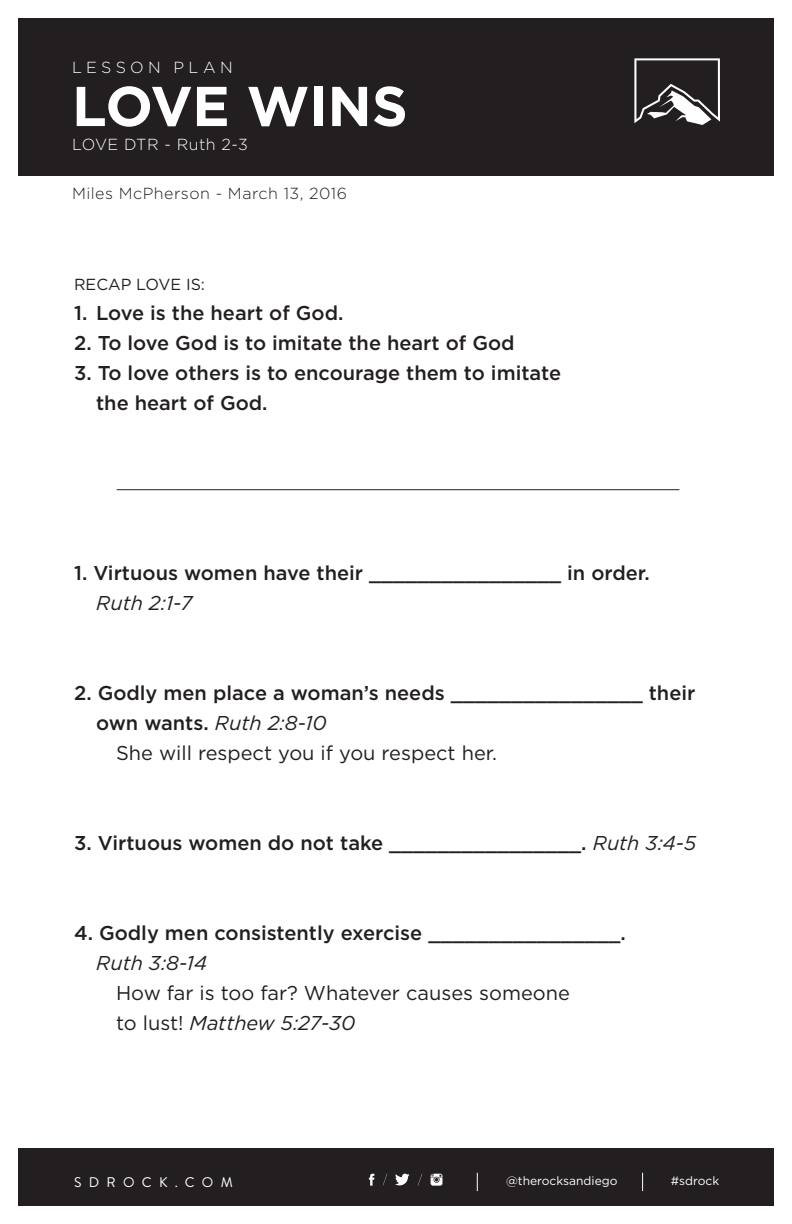
<style>
.page{position:relative;width:792px;height:1224px;background:#fff}
.page>*{position:absolute;margin:0;border:0;box-sizing:border-box;transform-origin:0 0}
.t1{font:700 56px "Gotham HTF";letter-spacing:-.01em;color:#fff}
.t2{font:500 20px/30px "Gotham HTF";color:#231f20}
.t3{font:20px/30px "Gotham HTF";color:#231f20}
.t4{font:italic 20px "Gotham HTF";color:#231f20}
.t5{font:300 16px "Gotham HTF";letter-spacing:.03em;color:#231f20}
.t6{font:300 16px "Gotham HTF";letter-spacing:.03em;color:#fff}
.t7{font:16px "Gotham HTF";color:#231f20}
.t8{font:300 16px "Gotham HTF";letter-spacing:.27em;color:#fff}
.t9{font:14px "Brandon Grotesque";letter-spacing:.52em;color:#fff}
.t10{font:12px "Gotham HTF";color:#fff}
.s1{font-weight:500;font-style:normal}
.s2{font-weight:400;font-style:italic}
.s3{font-style:italic}
</style>
<div class="page">
<div style="left:18px;top:18px;width:756px;height:157px;background:#231f20"></div>
<div style="left:18px;top:1148px;width:756px;height:58px;background:#231f20"></div>
<svg style="left:634px;top:58px;width:86px;height:67px"></svg>
<svg style="left:477px;top:1173px;width:1px;height:18px"></svg>
<svg style="left:642px;top:1173px;width:1px;height:18px"></svg>
<svg style="left:395px;top:1173px;width:14px;height:13px"></svg>
<svg style="left:369px;top:1174px;width:5px;height:12px"></svg>
<svg style="left:431px;top:1174px;width:12px;height:12px"></svg>
<svg style="left:383px;top:1174px;width:4px;height:11px"></svg>
<svg style="left:418px;top:1174px;width:4px;height:12px"></svg>
<hr style="left:117px;top:489px;width:562px;height:1px;background:#231f20">
<p class="t8" style="left:72px;top:59px;width:162px">LESSON PLAN</p>
<h1 class="t1" style="left:72px;top:74px;width:337px">LOVE WINS</h1>
<p class="t6" style="left:72px;top:136px;width:178px">LOVE DTR - Ruth 2-3</p>
<p class="t5" style="left:72px;top:184px;width:276px">Miles McPherson - March 13, 2016</p>
<p class="t7" style="left:74px;top:276px;width:132px">RECAP LOVE IS:</p>
<p class="t2" style="left:74px;top:298px;width:271px">1. Love is the heart of God.</p>
<p class="t2" style="left:74px;top:328px;width:442px">2. To love God is to imitate the heart of God</p>
<p class="t2" style="left:96px;top:358px;width:467px;text-indent:-22px">3. To love others is to encourage them to imitate the heart of God.</p>
<p class="t2" style="left:74px;top:558px;width:577px">1. Virtuous women have their ________________ in order.</p>
<p class="t4" style="left:96px;top:592px;width:98px">Ruth 2:1-7</p>
<p class="t2" style="left:74px;top:678px;width:623px">2. Godly men place a woman’s needs ________________ their</p>
<p class="t4" style="left:96px;top:712px;width:232px"><span class="s1">own wants.</span> Ruth 2:8-10</p>
<p class="t3" style="left:116px;top:738px;width:382px">She will respect you if you respect her.</p>
<p class="t2" style="left:74px;top:828px;width:624px">3. Virtuous women do not take ________________. <span class="s2">Ruth 3:4-5</span></p>
<p class="t2" style="left:74px;top:918px;width:553px">4. Godly men consistently exercise ________________.</p>
<p class="t4" style="left:96px;top:952px;width:112px">Ruth 3:8-14</p>
<p class="t3" style="left:116px;top:978px;width:455px">How far is too far? Whatever causes someone to lust! <span class="s3">Matthew 5:27-30</span></p>
<p class="t9" style="left:74px;top:1173px;width:160px">SDROCK.COM</p>
<p class="t10" style="left:506px;top:1175px;width:113px">@therocksandiego</p>
<p class="t10" style="left:671px;top:1174px;width:50px">#sdrock</p>
</div>
